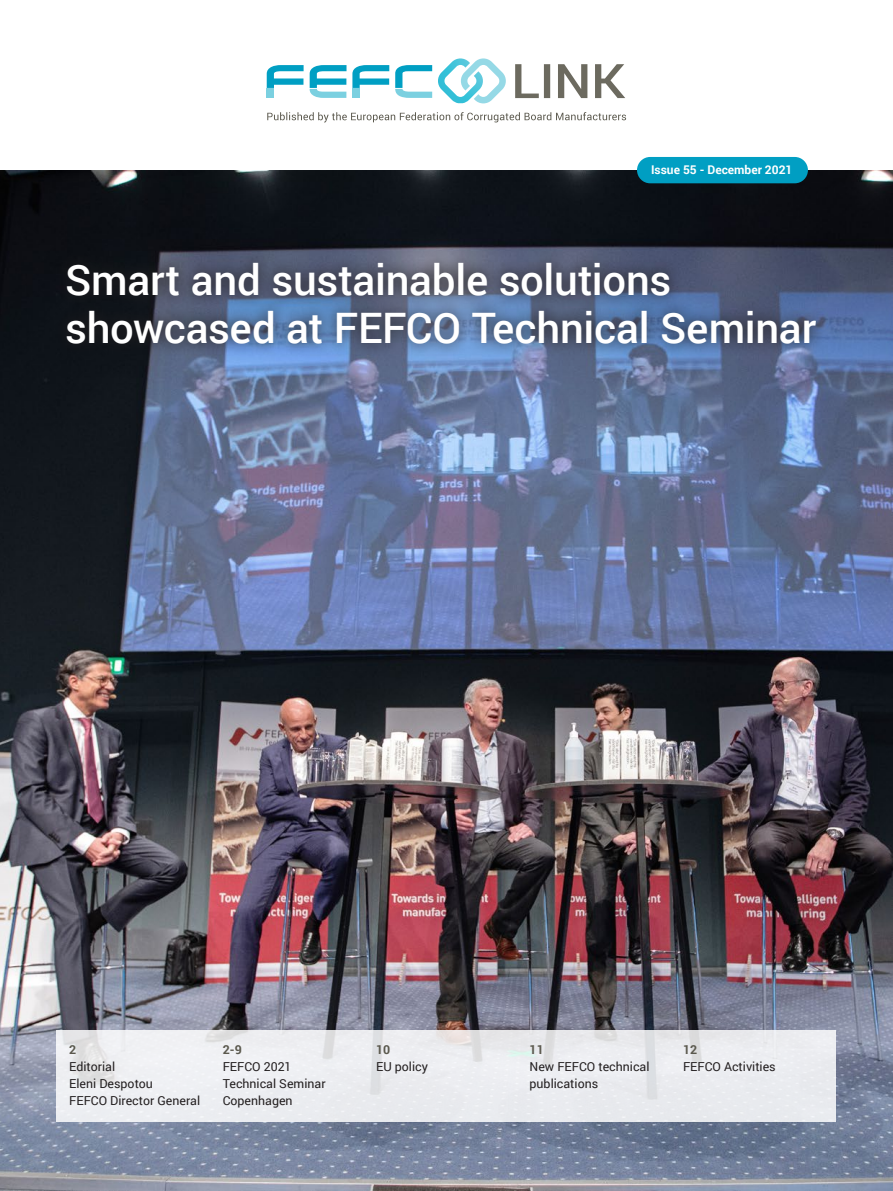
<style>
.page{position:relative;width:893px;height:1191px;background:#fff}
.page>*{position:absolute;margin:0;border:0;box-sizing:border-box;transform-origin:0 0}
.Titre_cover{font:500 42px/48px "Roboto";letter-spacing:-.005em;color:#fff}
.Body_Roboto{font:12.3px/17.2px "Roboto";color:#231f20}
.Title_2{font:700 12.3px "Roboto";color:#5b594e}
.Body_Roboto-2{font:700 12.3px "Roboto";color:#5b594e}
.t1{font:700 12px "Roboto";color:#fff}
</style>
<div class="page">
<img style="left:0;top:170px;width:893px;height:1021px">
<div style="left:57px;top:1030px;width:779px;height:91px;background:#ebedf0"></div>
<svg style="left:267px;top:112px;width:359px;height:10px"></svg>
<div style="left:267px;top:89px;width:7px;height:9px;background:#7bd0e0"></div>
<svg style="left:310px;top:65px;width:36px;height:33px"></svg>
<svg style="left:352px;top:65px;width:37px;height:23px"></svg>
<svg style="left:267px;top:65px;width:37px;height:23px"></svg>
<div style="left:352px;top:89px;width:8px;height:9px;background:#7bd0e0"></div>
<svg style="left:395px;top:65px;width:37px;height:33px"></svg>
<svg style="left:438px;top:58px;width:68px;height:45px"></svg>
<svg style="left:515px;top:64px;width:110px;height:34px"></svg>
<svg style="left:54px;top:250px;width:775px;height:107px;background:#495772"></svg>
<div style="left:637px;top:157px;width:171px;height:26px;background:#009fc3;border-radius:13px"></div>
<p class="t1" style="left:651px;top:161px;width:143px">Issue 55 - December 2021</p>
<p class="Titre_cover" style="left:65px;top:254px;width:753px">Smart and sustainable solutions showcased at FEFCO Technical Seminar</p>
<p class="Title_2" style="left:69px;top:1040px;width:9px">2</p>
<p class="Body_Roboto" style="left:69px;top:1057px;width:85px">Editorial<br>Eleni Despotou</p>
<p class="Body_Roboto" style="left:69px;top:1091px;width:132px">FEFCO Director General</p>
<p class="Body_Roboto-2" style="left:223px;top:1040px;width:21px">2-9</p>
<p class="Body_Roboto" style="left:223px;top:1057px;width:104px">FEFCO 2021<br>Technical Seminar</p>
<p class="Body_Roboto" style="left:223px;top:1091px;width:71px">Copenhagen</p>
<p class="Title_2" style="left:376px;top:1040px;width:16px">10</p>
<p class="Body_Roboto" style="left:376px;top:1057px;width:53px">EU policy</p>
<p class="Title_2" style="left:530px;top:1040px;width:16px">11</p>
<p class="Body_Roboto" style="left:530px;top:1057px;width:121px">New FEFCO technical publications</p>
<p class="Title_2" style="left:683px;top:1040px;width:16px">12</p>
<p class="Body_Roboto" style="left:683px;top:1057px;width:94px">FEFCO Activities</p>
</div>
